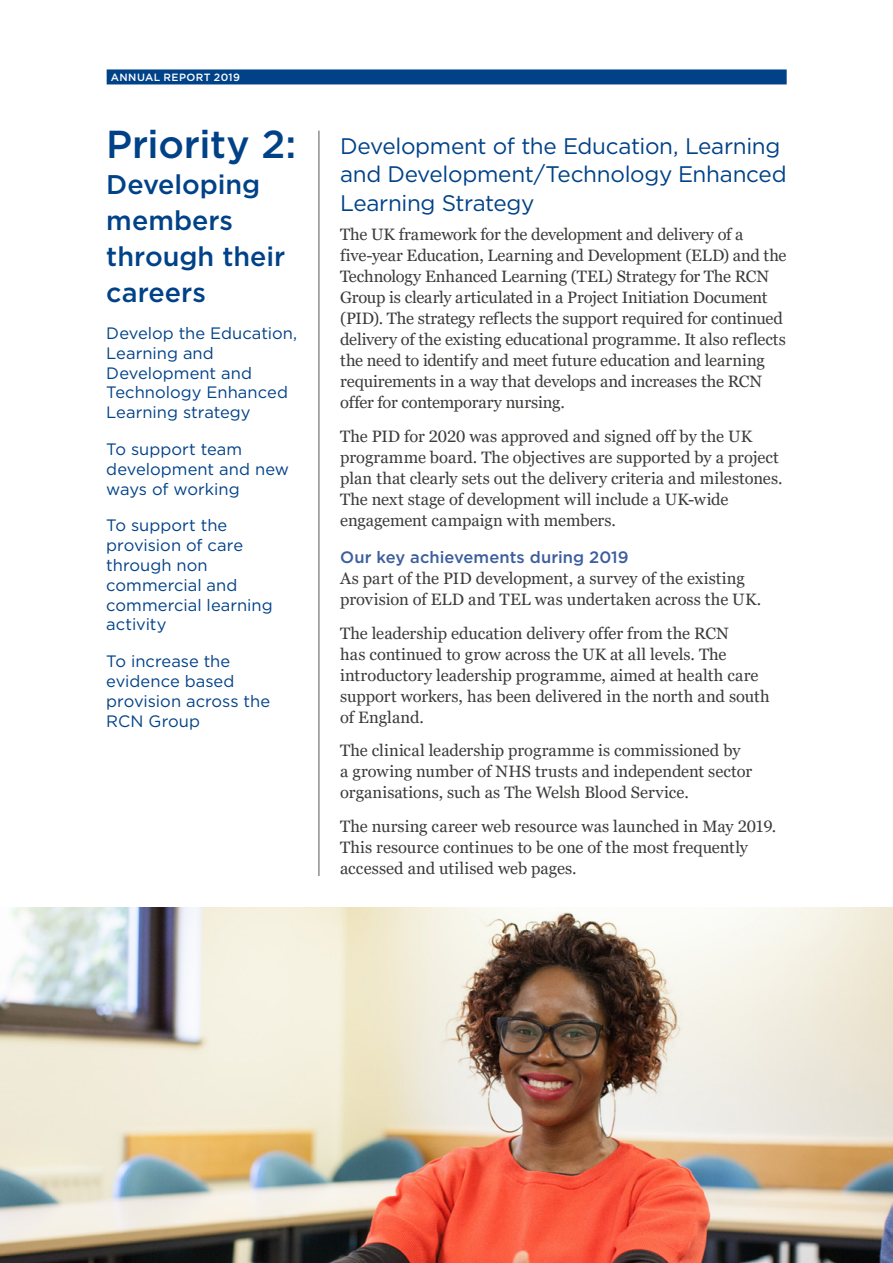
<style>
.page{position:relative;width:893px;height:1263px;background:#fff}
.page>*{position:absolute;margin:0;border:0;box-sizing:border-box;transform-origin:0 0}
.t1{font:500 39px "Gotham";letter-spacing:-.01em;color:#004288}
.t2{font:500 27px/36px "Gotham";color:#004288}
.t3{font:22.5px/28.5px "Gotham";letter-spacing:-.015em;color:#004288}
.t4{font:16.5px/21px "Georgia Pro";letter-spacing:-.005em;color:#3c3c3b}
.t5{font:16.5px/19.8px "Gotham";color:#004288}
.t6{font:500 16.5px "Gotham";letter-spacing:.005em;color:#3d5e9d}
.t7{font:500 10.5px "Gotham";letter-spacing:.04em;color:#fff}
</style>
<div class="page">
<div style="left:107px;top:69px;width:680px;height:15px;background:#004288"></div>
<hr style="left:319px;top:131px;width:1px;height:745px;background:#575756">
<img style="left:0;top:908px;width:893px;height:355px">
<p class="t7" style="left:111px;top:70px;width:131px">ANNUAL REPORT 2019</p>
<h1 class="t1" style="left:106px;top:119px;width:192px">Priority 2:</h1>
<h2 class="t2" style="left:106px;top:166px;width:180px">Developing members through their careers</h2>
<p class="t5" style="left:106px;top:323px;width:193px">Develop the Education,<br>Learning and<br>Development and<br>Technology Enhanced<br>Learning strategy</p>
<p class="t5" style="left:106px;top:439px;width:184px">To support team development and new ways of working</p>
<p class="t5" style="left:106px;top:515px;width:168px">To support the provision of care through non commercial and commercial learning activity</p>
<p class="t5" style="left:106px;top:651px;width:165px">To increase the evidence based provision across the<br>RCN Group</p>
<h3 class="t3" style="left:340px;top:131px;width:448px">Development of the Education, Learning and Development/Technology Enhanced<br>Learning Strategy</h3>
<p class="t4" style="left:340px;top:225px;width:448px">The UK framework for the development and delivery of a five-year Education, Learning and Development (ELD) and the Technology Enhanced Learning (TEL) Strategy for The RCN Group is clearly articulated in a Project Initiation Document (PID). The strategy reflects the support required for continued delivery of the existing educational programme. It also reflects the need to identify and meet future education and learning requirements in a way that develops and increases the RCN offer for contemporary nursing.</p>
<p class="t4" style="left:340px;top:427px;width:444px">The PID for 2020 was approved and signed off by the UK programme board. The objectives are supported by a project plan that clearly sets out the delivery criteria and milestones.<br>The next stage of development will include a UK-wide engagement campaign with members.</p>
<p class="t6" style="left:340px;top:546px;width:290px">Our key achievements during 2019</p>
<p class="t4" style="left:340px;top:568px;width:423px">As part of the PID development, a survey of the existing provision of ELD and TEL was undertaken across the UK.</p>
<p class="t4" style="left:340px;top:623px;width:431px">The leadership education delivery offer from the RCN<br>has continued to grow across the UK at all levels. The introductory leadership programme, aimed at health care support workers, has been delivered in the north and south of England.</p>
<p class="t4" style="left:340px;top:741px;width:413px">The clinical leadership programme is commissioned by a growing number of NHS trusts and independent sector organisations, such as The Welsh Blood Service.</p>
<p class="t4" style="left:340px;top:816px;width:438px">The nursing career web resource was launched in May 2019.<br>This resource continues to be one of the most frequently accessed and utilised web pages.</p>
</div>
